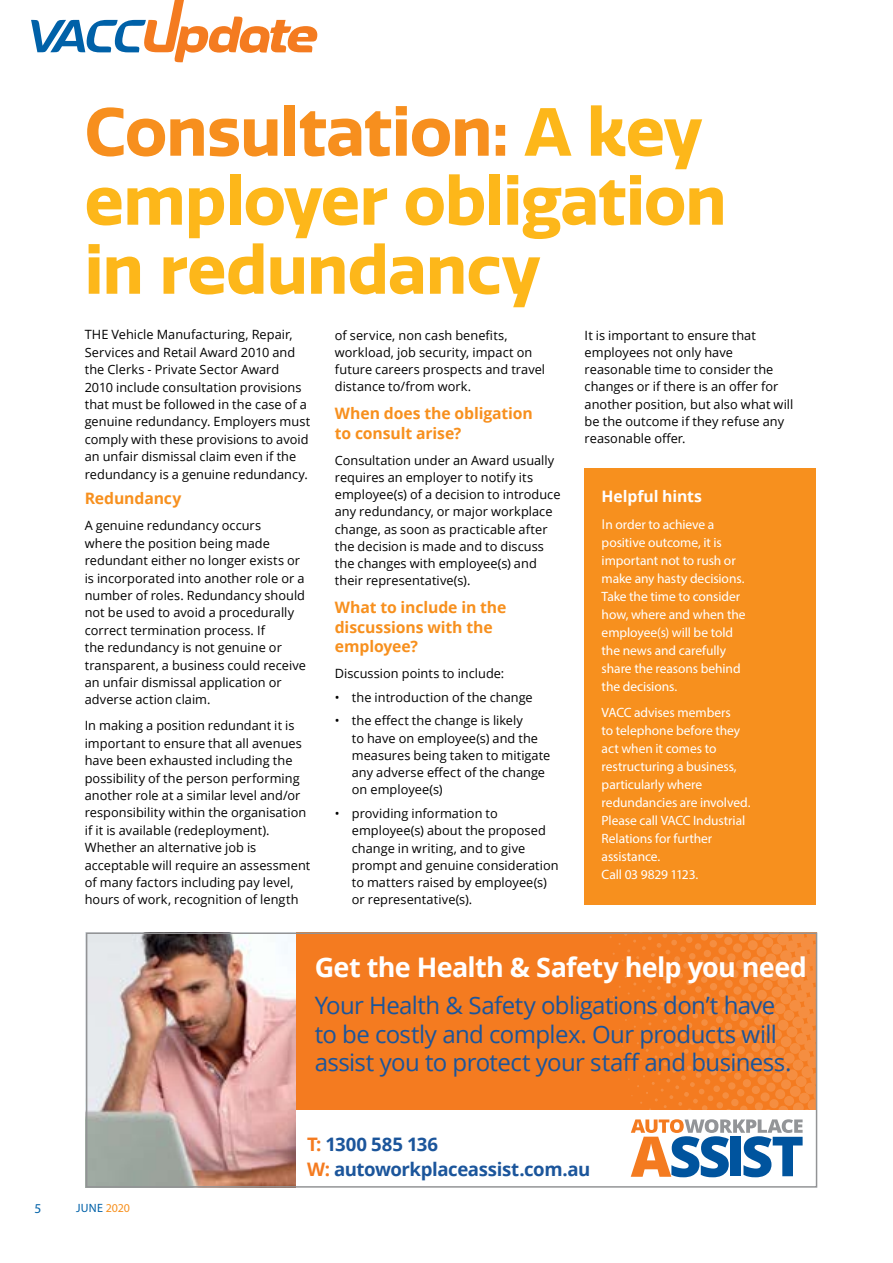
<style>
.page{position:relative;width:893px;height:1263px;background:#fff}
.page>*{position:absolute;margin:0;border:0;box-sizing:border-box;transform-origin:0 0}
.t1{font:700 66px/69px "Quatro";letter-spacing:-.01em;color:#fdb71a}
.t2{font:700 27px "Open Sans";letter-spacing:-.025em;color:#fff}
.t3{font:24px/28.5px "Open Sans";letter-spacing:-.025em;color:#1b559b}
.t4{font:700 18.6px/25.2px "Open Sans";letter-spacing:-.025em;color:#1b559b}
.t5{font:700 15.75px/19.5px "Open Sans";letter-spacing:-.005em;color:#f7901e}
.t6{font:700 15.75px "Open Sans";letter-spacing:-.005em;color:#fff}
.t7{font:13.5px/18px "Myriad Pro";letter-spacing:-.005em;color:#fff}
.t8{font:13.5px "Myriad Pro";color:#0061a8}
.t9{font:12.75px/17.4px "Open Sans";letter-spacing:.005em;color:#000}
.t10{font:12px "Myriad Pro";letter-spacing:.015em;color:#0061a8}
.s1{color:#f78f1e}
.s2{font-family:"Open Sans"}
.s3{color:#f7901e}
.s4{color:#f47b20}
</style>
<div class="page">
<svg style="left:31px;top:0;width:287px;height:63px"></svg>
<div style="left:585px;top:468px;width:231px;height:436px;background:#f7901e"></div>
<div style="left:288px;top:932px;width:529px;height:178px;background:#f47b20"></div>
<svg style="left:607px;top:934px;width:208px;height:176px"></svg>
<div style="left:716px;top:1016px;width:8px;height:8px;background:#f58e41;border-radius:3px"></div>
<svg style="left:631px;top:1119px;width:172px;height:58px"></svg>
<div style="left:731px;top:1136px;width:10px;height:40px;background:#00549e"></div>
<img style="left:88px;top:934px;width:208px;height:251px">
<div style="left:86px;top:932px;width:731px;height:255px;border:1px solid #929395"></div>
<h1 class="t1" style="left:85px;top:99px;width:643px"><span class="s1">Consultation:</span> A key employer obligation in redundancy</h1>
<p class="t9" style="left:85px;top:326px;width:227px">THE Vehicle Manufacturing, Repair, Services and Retail Award 2010 and the Clerks - Private Sector Award 2010 include consultation provisions that must be followed in the case of a genuine redundancy. Employers must comply with these provisions to avoid an unfair dismissal claim even if the redundancy is a genuine redundancy.</p>
<p class="t5" style="left:85px;top:489px;width:98px">Redundancy</p>
<p class="t9" style="left:85px;top:517px;width:223px">A genuine redundancy occurs<br>where the position being made redundant either no longer exists or is incorporated into another role or a number of roles. Redundancy should not be used to avoid a procedurally correct termination process. If<br>the redundancy is not genuine or transparent, a business could receive an unfair dismissal application or adverse action claim.</p>
<p class="t9" style="left:85px;top:717px;width:227px">In making a position redundant it is important to ensure that all avenues have been exhausted including the possibility of the person performing another role at a similar level and/or responsibility within the organisation if it is available (redeployment).<br>Whether an alternative job is acceptable will require an assessment of many factors including pay level, hours of work, recognition of length</p>
<p class="t9" style="left:335px;top:326px;width:212px">of service, non cash benefits, workload, job security, impact on future careers prospects and travel distance to/from work.</p>
<p class="t5" style="left:335px;top:403px;width:200px">When does the obligation to consult arise?</p>
<p class="t9" style="left:335px;top:451px;width:227px">Consultation under an Award usually requires an employer to notify its employee(s) of a decision to introduce any redundancy, or major workplace change, as soon as practicable after the decision is made and to discuss the changes with employee(s) and their representative(s).</p>
<p class="t5" style="left:335px;top:597px;width:173px">What to include in the discussions with the employee?</p>
<p class="t9" style="left:335px;top:664px;width:171px">Discussion points to include:</p>
<p class="t9" style="left:335px;top:688px;width:199px">• the introduction of the change</p>
<p class="t9" style="left:352px;top:712px;width:200px;text-indent:-17px">• the effect the change is likely<br>to have on employee(s) and the measures being taken to mitigate any adverse effect of the change on employee(s)</p>
<p class="t9" style="left:352px;top:804px;width:208px;text-indent:-17px">• providing information to employee(s) about the proposed change in writing, and to give prompt and genuine consideration to matters raised by employee(s) or representative(s).</p>
<p class="t9" style="left:585px;top:326px;width:210px">It is important to ensure that employees not only have reasonable time to consider the changes or if there is an offer for another position, but also what will be the outcome if they refuse any reasonable offer.</p>
<p class="t6" style="left:602px;top:485px;width:102px">Helpful hints</p>
<p class="t7" style="left:602px;top:515px;width:145px"><span class="s2">I</span>n order to achieve a positive outcome, it is important not to rush or make any hasty decisions.<br>Take the time to consider how, where and when the employee(s) will be told the news and carefully share the reasons behind the decisions.</p>
<p class="t7" style="left:602px;top:703px;width:150px">VACC advises members<br>to telephone before they act when it comes to restructuring a business, particularly where redundancies are involved.<br>Please call VACC Industrial<br>Relations for further assistance.<br>Call 03 9829 1123.</p>
<h2 class="t2" style="left:315px;top:948px;width:494px">Get the Health &amp; Safety help you need</h2>
<h3 class="t3" style="left:315px;top:990px;width:478px">Your Health &amp; Safety obligations don’t have to be costly and complex. Our products will assist you to protect your staff and business.</h3>
<p class="t8" style="left:34px;top:1200px;width:8px">5</p>
<p class="t10" style="left:76px;top:1201px;width:56px">JUNE <span class="s3">2020</span></p>
<h3 class="t4" style="left:307px;top:1131px;width:285px"><span class="s4">T:</span> 1300 585 136<br><span class="s4">W:</span> autoworkplaceassist.com.au</h3>
</div>
